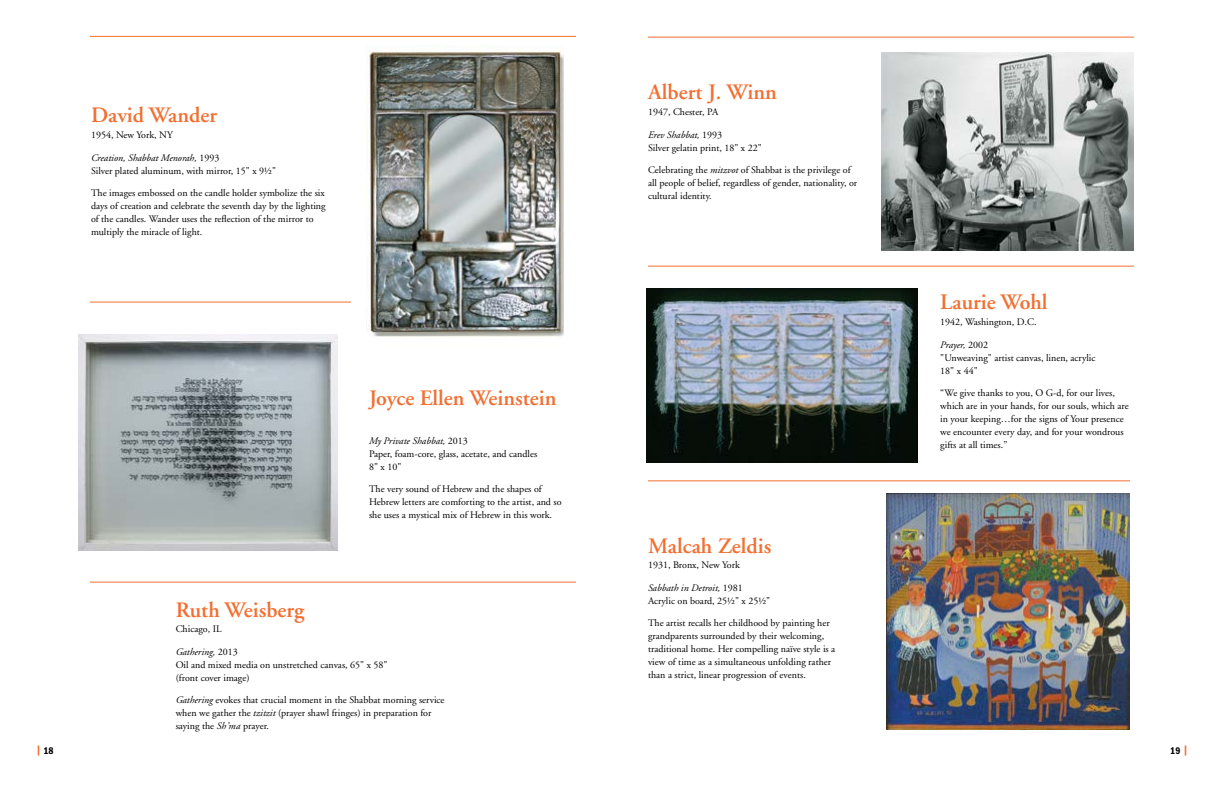
<style>
.page{position:relative;width:1224px;height:792px;background:#fff}
.page>*{position:absolute;margin:0;border:0;box-sizing:border-box;transform-origin:0 0}
.t1{font:600 22px "Adobe Garamond";color:#f36f31}
.t2{font:10px/13px "Adobe Garamond";color:#000}
.t3{font:10px "ITC Franklin Gothic Std Dm Cd";color:#000}
.s1{font-style:italic}
.s2{color:#f36f31}
</style>
<div class="page">
<hr style="left:90px;top:302px;width:261px;height:1px;background:#f36f31">
<hr style="left:90px;top:36px;width:486px;height:1px;background:#f36f31">
<img style="left:366px;top:50px;width:198px;height:287px">
<hr style="left:90px;top:582px;width:486px;height:1px;background:#f36f31">
<img style="left:79px;top:334px;width:259px;height:216px">
<img style="left:886px;top:494px;width:244px;height:236px">
<img style="left:646px;top:289px;width:272px;height:173px">
<hr style="left:648px;top:37px;width:486px;height:1px;background:#f36f31">
<hr style="left:648px;top:480px;width:482px;height:1px;background:#f36f31">
<hr style="left:648px;top:266px;width:486px;height:1px;background:#f36f31">
<img style="left:881px;top:53px;width:252px;height:198px">
<h1 class="t1" style="left:91px;top:103px;width:128px">David Wander</h1>
<p class="t2" style="left:91px;top:129px;width:83px">1954, New York, NY</p>
<p class="t2" style="left:91px;top:152px;width:187px"><span class="s1">Creation, Shabbat Menorah,</span> 1993<br>Silver plated aluminum, with mirror, 15" x 9½"</p>
<p class="t2" style="left:91px;top:187px;width:236px">The images embossed on the candle holder symbolize the six days of creation and celebrate the seventh day by the lighting of the candles. Wander uses the reflection of the mirror to multiply the miracle of light.</p>
<h1 class="t1" style="left:369px;top:386px;width:189px">Joyce Ellen Weinstein</h1>
<p class="t2" style="left:369px;top:435px;width:170px"><span class="s1">My Private Shabbat,</span> 2013<br>Paper, foam-core, glass, acetate, and candles<br>8" x 10"</p>
<p class="t2" style="left:369px;top:483px;width:194px">The very sound of Hebrew and the shapes of<br>Hebrew letters are comforting to the artist, and so she uses a mystical mix of Hebrew in this work.</p>
<h1 class="t1" style="left:176px;top:598px;width:130px">Ruth Weisberg</h1>
<p class="t2" style="left:176px;top:623px;width:47px">Chicago, IL</p>
<p class="t2" style="left:176px;top:646px;width:213px"><span class="s1">Gathering,</span> 2013<br>Oil and mixed media on unstretched canvas, 65" x 58" (front cover image)</p>
<p class="t2" style="left:176px;top:694px;width:270px"><span class="s1">Gathering</span> evokes that crucial moment in the Shabbat morning service when we gather the <span class="s1">tzitzit</span> (prayer shawl fringes) in preparation for saying the <span class="s1">Sh’ma</span> prayer.</p>
<h1 class="t1" style="left:648px;top:80px;width:130px">Albert J. Winn</h1>
<p class="t2" style="left:648px;top:106px;width:72px">1947, Chester, PA</p>
<p class="t2" style="left:648px;top:129px;width:115px"><span class="s1">Erev Shabbat,</span> 1993<br>Silver gelatin print, 18" x 22"</p>
<p class="t2" style="left:648px;top:164px;width:211px">Celebrating the <span class="s1">mitzvot</span> of Shabbat is the privilege of all people of belief, regardless of gender, nationality, or cultural identity.</p>
<h1 class="t1" style="left:648px;top:533px;width:125px">Malcah Zeldis</h1>
<p class="t2" style="left:648px;top:559px;width:93px">1931, Bronx, New York</p>
<p class="t2" style="left:648px;top:582px;width:124px"><span class="s1">Sabbath in Detroit,</span> 1981<br>Acrylic on board, 25½" x 25½"</p>
<p class="t2" style="left:648px;top:617px;width:189px">The artist recalls her childhood by painting her grandparents surrounded by their welcoming, traditional home. Her compelling naïve style is a view of time as a simultaneous unfolding rather than a strict, linear progression of events.</p>
<h1 class="t1" style="left:940px;top:290px;width:109px">Laurie Wohl</h1>
<p class="t2" style="left:940px;top:316px;width:98px">1942, Washington, D.C.</p>
<p class="t2" style="left:940px;top:339px;width:157px"><span class="s1">Prayer,</span> 2002<br>"Unweaving" artist canvas, linen, acrylic<br>18" x 44"</p>
<p class="t2" style="left:940px;top:387px;width:190px">“We give thanks to you, O G-d, for our lives, which are in your hands, for our souls, which are in your keeping…for the signs of Your presence we encounter every day, and for your wondrous gifts at all times.”</p>
<p class="t3" style="left:36px;top:745px;width:19px"><span class="s2">|</span> 18</p>
<p class="t3" style="left:1170px;top:745px;width:19px">19 <span class="s2">|</span></p>
</div>
